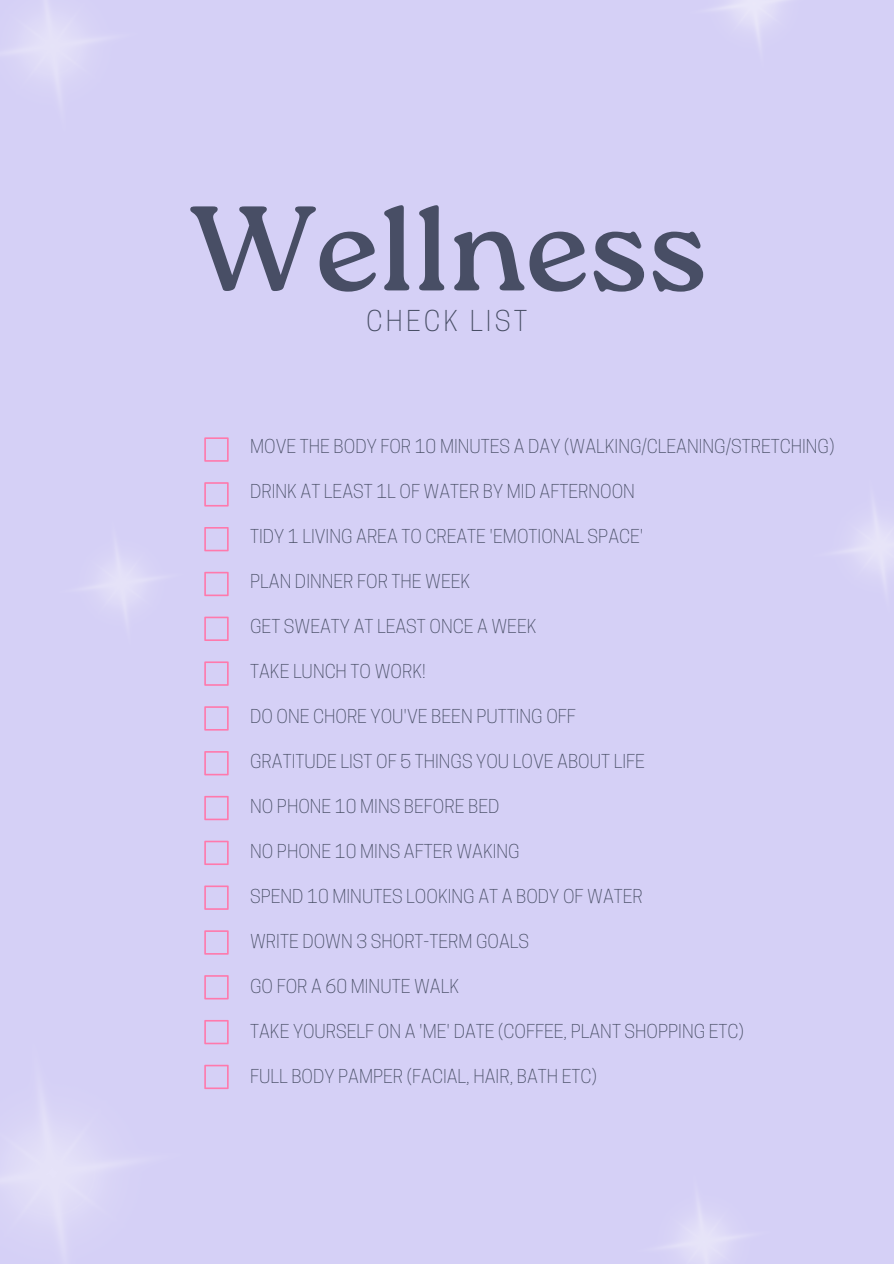
<style>
.page{position:relative;width:894px;height:1264px;background:#fff}
.page>*{position:absolute;margin:0;border:0;box-sizing:border-box;transform-origin:0 0}
.t1{font:120px "Roca One";color:#484e65}
.t2{font:300 27px "Cooper Hewitt";letter-spacing:.115em;color:#484e65}
.t3{font:300 18px "Cooper Hewitt";color:#484e65}
</style>
<div class="page">
<div style="left:0;top:0;width:893px;height:1263px;background:#d5d0f6"></div>
<svg style="left:204px;top:437px;width:24px;height:25px"></svg>
<svg style="left:216px;top:527px;width:12px;height:24px"></svg>
<svg style="left:216px;top:572px;width:12px;height:24px"></svg>
<svg style="left:216px;top:616px;width:12px;height:25px"></svg>
<svg style="left:204px;top:482px;width:24px;height:24px"></svg>
<svg style="left:204px;top:661px;width:24px;height:24px"></svg>
<svg style="left:204px;top:706px;width:24px;height:24px"></svg>
<svg style="left:204px;top:751px;width:24px;height:24px"></svg>
<svg style="left:204px;top:795px;width:24px;height:25px"></svg>
<svg style="left:204px;top:885px;width:24px;height:24px"></svg>
<svg style="left:204px;top:840px;width:24px;height:25px"></svg>
<svg style="left:204px;top:930px;width:24px;height:24px"></svg>
<svg style="left:204px;top:975px;width:24px;height:4px"></svg>
<img style="left:6px;top:0;width:93px;height:92px">
<img style="left:841px;top:508px;width:52px;height:76px">
<img style="left:0;top:979px;width:229px;height:265px">
<img style="left:667px;top:1204px;width:75px;height:59px">
<img style="left:88px;top:488px;width:128px;height:191px">
<img style="left:716px;top:0;width:71px;height:43px">
<p class="t1" style="left:189px;top:179px;width:519px">Wellness</p>
<p class="t2" style="left:366px;top:311px;width:162px">CHECK LIST</p>
<h1 class="t3" style="left:250px;top:439px;width:585px">MOVE THE BODY FOR 10 MINUTES A DAY (WALKING/CLEANING/STRETCHING)</h1>
<h2 class="t3" style="left:250px;top:484px;width:386px">DRINK AT LEAST 1L OF WATER BY MID AFTERNOON</h2>
<p class="t3" style="left:250px;top:529px;width:394px">TIDY 1 LIVING AREA TO CREATE 'EMOTIONAL SPACE'</p>
<p class="t3" style="left:250px;top:574px;width:221px">PLAN DINNER FOR THE WEEK</p>
<p class="t3" style="left:250px;top:619px;width:288px">GET SWEATY AT LEAST ONCE A WEEK</p>
<p class="t3" style="left:250px;top:664px;width:177px">TAKE LUNCH TO WORK!</p>
<p class="t3" style="left:250px;top:709px;width:327px">DO ONE CHORE YOU'VE BEEN PUTTING OFF</p>
<p class="t3" style="left:250px;top:754px;width:396px">GRATITUDE LIST OF 5 THINGS YOU LOVE ABOUT LIFE</p>
<p class="t3" style="left:250px;top:799px;width:251px">NO PHONE 10 MINS BEFORE BED</p>
<p class="t3" style="left:250px;top:844px;width:271px">NO PHONE 10 MINS AFTER WAKING</p>
<p class="t3" style="left:250px;top:889px;width:394px">SPEND 10 MINUTES LOOKING AT A BODY OF WATER</p>
<p class="t3" style="left:250px;top:934px;width:280px">WRITE DOWN 3 SHORT-TERM GOALS</p>
<p class="t3" style="left:250px;top:979px;width:210px">GO FOR A 60 MINUTE WALK</p>
<p class="t3" style="left:250px;top:1024px;width:495px">TAKE YOURSELF ON A 'ME' DATE (COFFEE, PLANT SHOPPING ETC)</p>
<p class="t3" style="left:250px;top:1069px;width:348px">FULL BODY PAMPER (FACIAL, HAIR, BATH ETC)</p>
</div>
